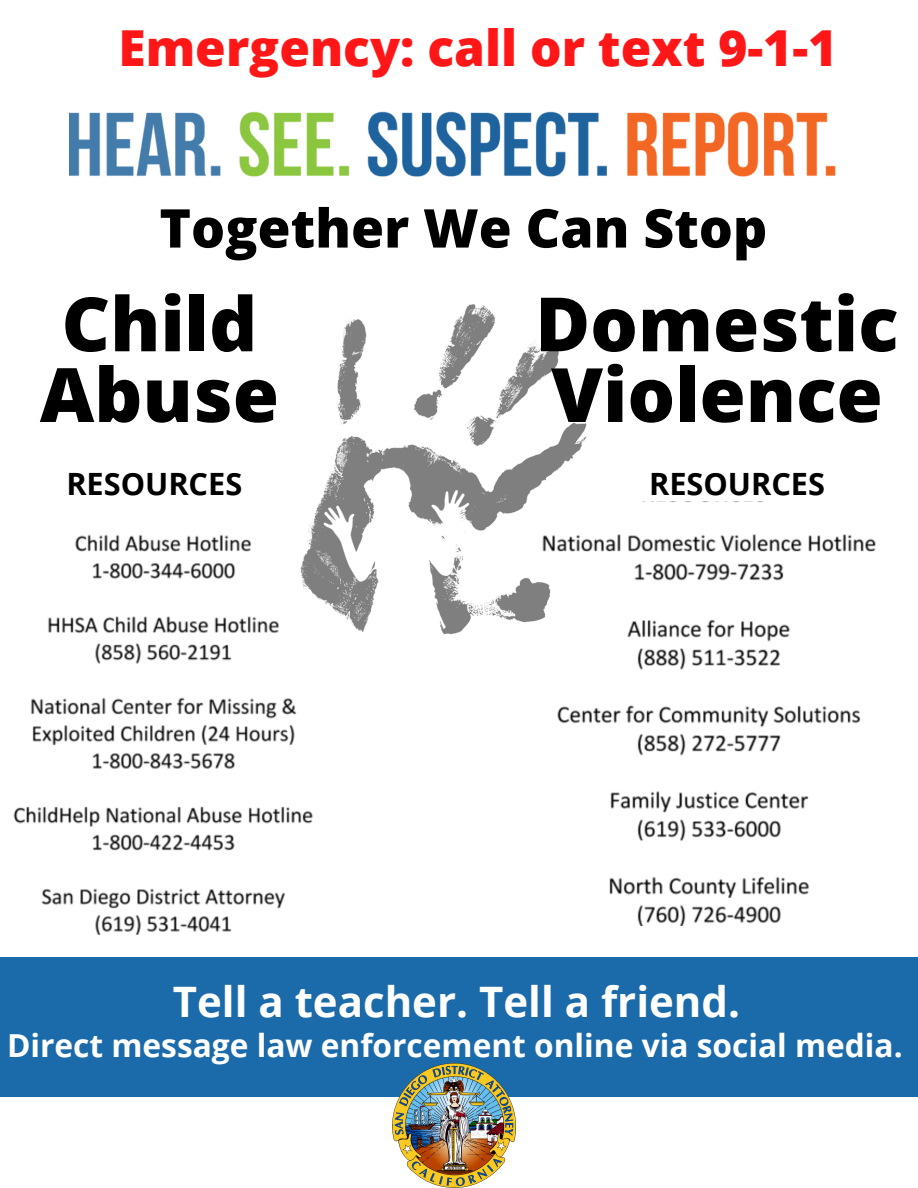
<style>
.page{position:relative;width:918px;height:1188px;background:#fff}
.page>*{position:absolute;margin:0;border:0;box-sizing:border-box;transform-origin:0 0}
.t1{font:800 75px "Open Sans";color:#000}
.t2{font:800 53.55px "Open Sans";color:#000}
.t3{font:800 49.65px "Open Sans";color:#ff1616}
.t4{font:700 42px "Open Sans";color:#fff}
.t5{font:700 31.65px "Open Sans";color:#fff}
.t6{font:700 30.75px "Open Sans";color:#000}
</style>
<div class="page">
<img style="left:69px;top:111px;width:767px;height:66px">
<img style="left:557px;top:502px;width:319px;height:424px">
<img style="left:13px;top:534px;width:300px;height:401px">
<img style="left:154px;top:304px;width:600px;height:332px">
<div style="left:0;top:958px;width:918px;height:138px;background:#1b6bab"></div>
<img style="left:392px;top:1064px;width:124px;height:124px">
<h3 class="t3" style="left:118px;top:13px;width:720px">Emergency: call or text 9-1-1</h3>
<h2 class="t2" style="left:159px;top:190px;width:609px">Together We Can Stop</h2>
<h1 class="t1" style="left:62px;top:271px;width:197px">Child</h1>
<h1 class="t1" style="left:535px;top:271px;width:365px">Domestic</h1>
<h1 class="t1" style="left:40px;top:342px;width:241px">Abuse</h1>
<h1 class="t1" style="left:551px;top:342px;width:333px">Violence</h1>
<p class="t6" style="left:66px;top:462px;width:177px">RESOURCES</p>
<p class="t6" style="left:649px;top:462px;width:177px">RESOURCES</p>
<h3 class="t4" style="left:173px;top:972px;width:569px">Tell a teacher. Tell a friend.</h3>
<p class="t5" style="left:7px;top:1023px;width:897px">Direct message law enforcement online via social media.</p>
</div>
